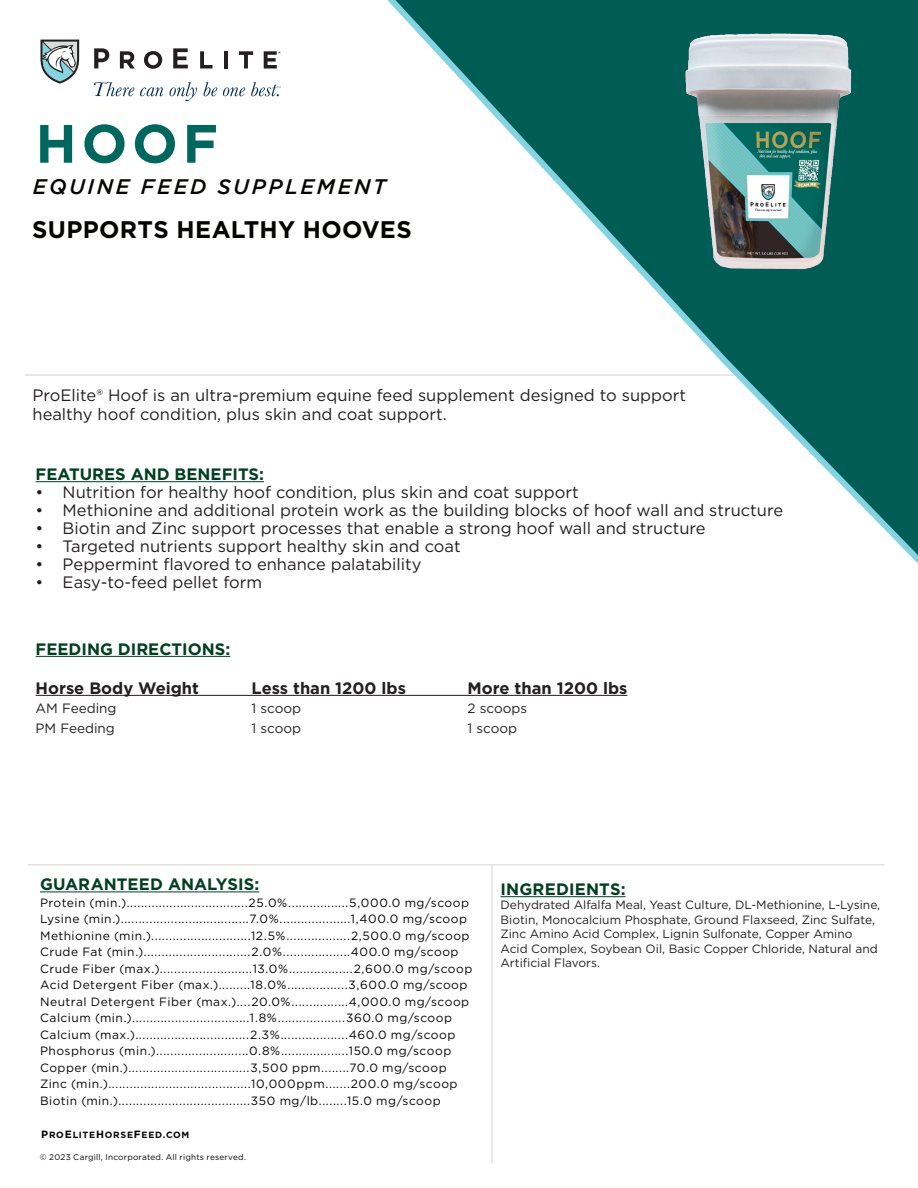
<style>
.page{position:relative;width:918px;height:1188px;background:#fff}
.page>*{position:absolute;margin:0;border:0;box-sizing:border-box;transform-origin:0 0}
.t1{font:700 54px "Gotham";color:#00675f}
.t2{font:700 24px "Gotham";letter-spacing:.015em;color:#040503}
.t3{font:italic 500 21px "Gotham";letter-spacing:.125em;color:#040503}
.t4{font:16.5px/19.5px "Gotham";color:#231f20}
.t5{font:700 16.5px "Gotham";color:#003f22}
.t6{font:700 16.5px "Gotham";color:#231f20}
.t7{font:13.5px "Gotham";color:#231f20}
.t8{font:12px "Gotham";letter-spacing:.04em;color:#040503}
.t9{font:12px/14.4px "Gotham";color:#231f20}
.t10{font:700 9px "Gotham";letter-spacing:.08em;color:#040503}
.t11{font:8.25px "Gotham";letter-spacing:.025em;color:#040503}
.s1{font-size:10.5px}
</style>
<div class="page">
<hr style="left:25px;top:374px;width:837px;height:2px;background:#e2e2e1">
<svg style="left:94px;top:48px;width:15px;height:20px"></svg>
<svg style="left:120px;top:51px;width:15px;height:18px"></svg>
<svg style="left:144px;top:51px;width:18px;height:18px"></svg>
<svg style="left:173px;top:48px;width:15px;height:20px"></svg>
<svg style="left:200px;top:51px;width:13px;height:18px"></svg>
<hr style="left:224px;top:51px;width:4px;height:18px;background:#231f20">
<svg style="left:239px;top:51px;width:14px;height:18px"></svg>
<svg style="left:264px;top:51px;width:17px;height:18px"></svg>
<svg style="left:41px;top:40px;width:38px;height:44px"></svg>
<svg style="left:94px;top:82px;width:40px;height:14px"></svg>
<svg style="left:140px;top:87px;width:23px;height:9px"></svg>
<svg style="left:170px;top:82px;width:27px;height:19px"></svg>
<svg style="left:204px;top:82px;width:13px;height:14px"></svg>
<svg style="left:223px;top:87px;width:22px;height:9px"></svg>
<svg style="left:251px;top:82px;width:30px;height:14px"></svg>
<hr style="left:28px;top:864px;width:857px;height:2px;background:#e2e2e1">
<hr style="left:491px;top:865px;width:2px;height:298px;background:#e2e2e1">
<svg style="left:368px;top:0;width:550px;height:564px"></svg>
<img style="left:639px;top:24px;width:256px;height:255px">
<hr style="left:36px;top:481px;width:228px;height:1px;background:#003f22">
<hr style="left:36px;top:656px;width:194px;height:1px;background:#003f22">
<hr style="left:36px;top:695px;width:591px;height:1px;background:#231f20">
<hr style="left:40px;top:892px;width:219px;height:1px;background:#003f22">
<hr style="left:501px;top:896px;width:125px;height:1px;background:#003f22">
<p class="t1" style="left:36px;top:108px;width:184px">HOOF</p>
<p class="t3" style="left:33px;top:175px;width:355px">EQUINE FEED SUPPLEMENT</p>
<p class="t2" style="left:32px;top:213px;width:381px">SUPPORTS HEALTHY HOOVES</p>
<p class="t4" style="left:33px;top:385px;width:655px">ProElite® Hoof is an ultra-premium equine feed supplement designed to support healthy hoof condition, plus skin and coat support.</p>
<p class="t5" style="left:36px;top:463px;width:230px">FEATURES AND BENEFITS:</p>
<p class="t4" style="left:36px;top:482px;width:545px">• Nutrition for healthy hoof condition, plus skin and coat support</p>
<p class="t4" style="left:36px;top:500px;width:749px">• Methionine and additional protein work as the building blocks of hoof wall and structure</p>
<p class="t4" style="left:36px;top:518px;width:672px">• Biotin and Zinc support processes that enable a strong hoof wall and structure</p>
<p class="t4" style="left:36px;top:536px;width:427px">• Targeted nutrients support healthy skin and coat</p>
<p class="t4" style="left:36px;top:554px;width:388px">• Peppermint flavored to enhance palatability</p>
<p class="t4" style="left:36px;top:572px;width:228px">• Easy-to-feed pellet form</p>
<p class="t5" style="left:36px;top:638px;width:196px">FEEDING DIRECTIONS:</p>
<p class="t6" style="left:36px;top:677px;width:165px">Horse Body Weight</p>
<p class="t6" style="left:252px;top:677px;width:156px">Less than 1200 lbs</p>
<p class="t6" style="left:468px;top:677px;width:161px">More than 1200 lbs</p>
<p class="t7" style="left:36px;top:700px;width:82px">AM Feeding</p>
<p class="t7" style="left:252px;top:700px;width:51px">1 scoop</p>
<p class="t7" style="left:468px;top:700px;width:61px">2 scoops</p>
<p class="t7" style="left:36px;top:719px;width:81px">PM Feeding</p>
<p class="t7" style="left:252px;top:719px;width:51px">1 scoop</p>
<p class="t7" style="left:468px;top:719px;width:51px">1 scoop</p>
<p class="t5" style="left:40px;top:873px;width:221px">GUARANTEED ANALYSIS:</p>
<p class="t8" style="left:40px;top:895px;width:431px">Protein (min.)..................................25.0%.................5,000.0 mg/scoop</p>
<p class="t8" style="left:40px;top:911px;width:429px">Lysine (min.)....................................7.0%....................1,400.0 mg/scoop</p>
<p class="t8" style="left:40px;top:928px;width:431px">Methionine (min.)............................12.5%..................2,500.0 mg/scoop</p>
<p class="t8" style="left:40px;top:944px;width:420px">Crude Fat (min.)..............................2.0%...................400.0 mg/scoop</p>
<p class="t8" style="left:40px;top:961px;width:434px">Crude Fiber (max.)..........................13.0%..................2,600.0 mg/scoop</p>
<p class="t8" style="left:40px;top:977px;width:429px">Acid Detergent Fiber (max.).........18.0%.................3,600.0 mg/scoop</p>
<p class="t8" style="left:40px;top:994px;width:431px">Neutral Detergent Fiber (max.)....20.0%................4,000.0 mg/scoop</p>
<p class="t8" style="left:40px;top:1010px;width:414px">Calcium (min.).................................1.8%...................360.0 mg/scoop</p>
<p class="t8" style="left:40px;top:1027px;width:417px">Calcium (max.)................................2.3%...................460.0 mg/scoop</p>
<p class="t8" style="left:40px;top:1043px;width:413px">Phosphorus (min.)..........................0.8%...................150.0 mg/scoop</p>
<p class="t8" style="left:40px;top:1060px;width:408px">Copper (min.)..................................3,500 ppm........70.0 mg/scoop</p>
<p class="t8" style="left:40px;top:1076px;width:419px">Zinc (min.)........................................10,000ppm.......200.0 mg/scoop</p>
<p class="t8" style="left:40px;top:1093px;width:402px">Biotin (min.).....................................350 mg/lb........15.0 mg/scoop</p>
<p class="t10" style="left:41px;top:1129px;width:150px"><span class="s1">P</span>RO<span class="s1">E</span>LITE<span class="s1">H</span>ORSE<span class="s1">F</span>EED.COM</p>
<p class="t11" style="left:40px;top:1152px;width:208px">© 2023 Cargill, Incorporated. All rights reserved.</p>
<p class="t5" style="left:501px;top:878px;width:127px">INGREDIENTS:</p>
<p class="t9" style="left:501px;top:898px;width:381px">Dehydrated Alfalfa Meal, Yeast Culture, DL-Methionine, L-Lysine, Biotin, Monocalcium Phosphate, Ground Flaxseed, Zinc Sulfate, Zinc Amino Acid Complex, Lignin Sulfonate, Copper Amino Acid Complex, Soybean Oil, Basic Copper Chloride, Natural and Artificial Flavors.</p>
</div>
